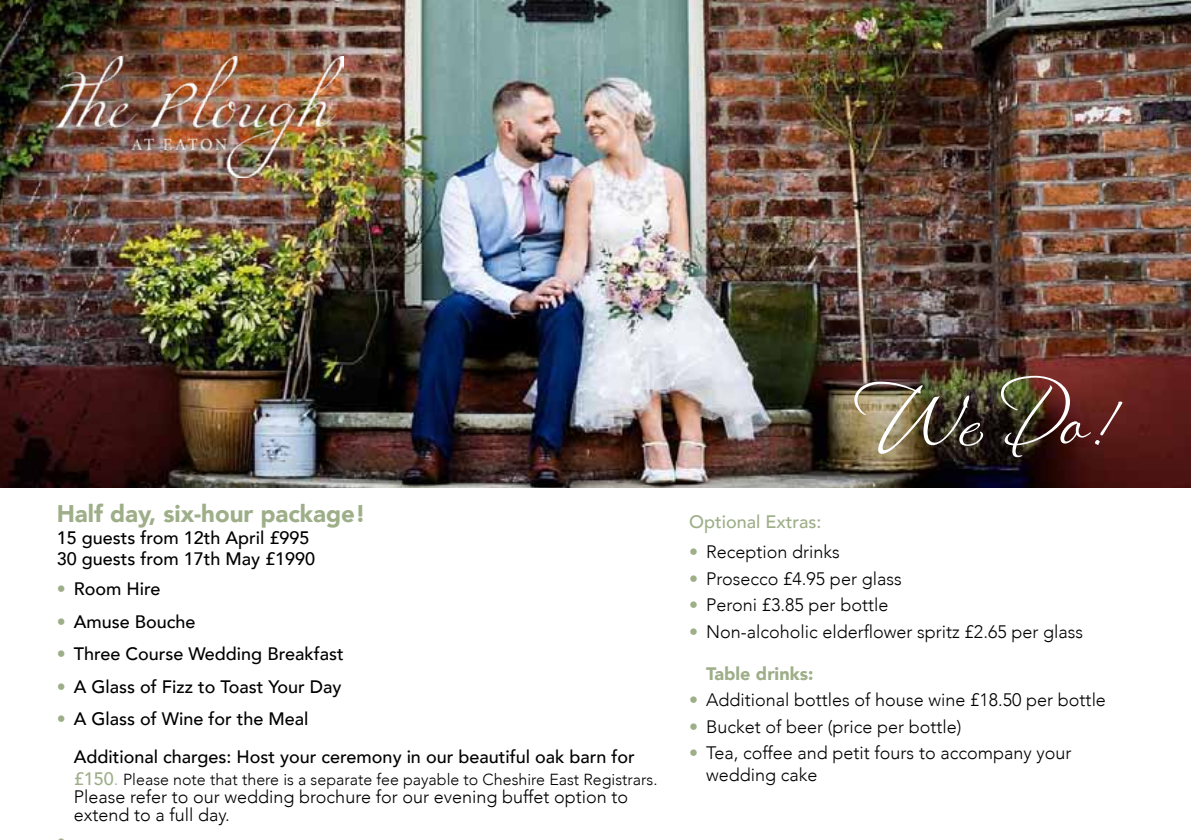
<style>
.page{position:relative;width:1191px;height:840px;background:#fff}
.page>*{position:absolute;margin:0;border:0;box-sizing:border-box;transform-origin:0 0}
.t1{font:96px "Montague Script";color:#fff}
.t2{font:900 24px "Avenir";color:#9dae88}
.t3{font:300 18px/18px "Avenir";color:#000}
.t4{font:500 18px/21.6px "Avenir";color:#000}
.t5{font:500 18px "Avenir";color:#9dae88}
.t6{font:900 18px "Avenir";color:#9dae88}
.t7{font:300 16px "Avenir";color:#000}
.s1{color:#9dae88}
.s2{font-weight:500;font-size:18px;color:#9dae88}
.s3{font-size:18px;color:#9dae88}
</style>
<div class="page">
<img style="left:0;top:0;width:1191px;height:487px">
<img style="left:57px;top:57px;width:287px;height:120px">
<h2 class="t2" style="left:57px;top:493px;width:310px">Half day, six-hour package!</h2>
<p class="t4" style="left:57px;top:525px;width:260px">15 guests from 12th April £995<br>30 guests from 17th May £1990</p>
<p class="t4" style="left:57px;top:576px;width:105px"><span class="s1">•</span> Room Hire</p>
<p class="t4" style="left:57px;top:609px;width:140px"><span class="s1">•</span> Amuse Bouche</p>
<p class="t4" style="left:57px;top:641px;width:288px"><span class="s1">•</span> Three Course Wedding Breakfast</p>
<p class="t4" style="left:57px;top:674px;width:286px"><span class="s1">•</span> A Glass of Fizz to Toast Your Day</p>
<p class="t4" style="left:74px;top:698px;width:562px;line-height:38px;text-indent:-17px"><span class="s1">•</span> A Glass of Wine for the Meal<br>Additional charges: Host your ceremony in our beautiful oak barn for</p>
<p class="t7" style="left:74px;top:770px;width:585px"><span class="s2">£150</span><span class="s3">.</span> Please note that there is a separate fee payable to Cheshire East Registrars.</p>
<p class="t3" style="left:74px;top:787px;width:556px">Please refer to our wedding brochure for our evening buffet option to extend to a full day.</p>
<h1 class="t1" style="left:856px;top:353px;width:266px">We Do!</h1>
<p class="t5" style="left:689px;top:506px;width:134px">Optional Extras:</p>
<p class="t3" style="left:689px;top:542px;width:152px"><span class="s1">•</span> Reception drinks</p>
<p class="t3" style="left:689px;top:569px;width:214px"><span class="s1">•</span> Prosecco £4.95 per glass</p>
<p class="t3" style="left:689px;top:595px;width:201px"><span class="s1">•</span> Peroni £3.85 per bottle</p>
<p class="t3" style="left:689px;top:622px;width:395px"><span class="s1">•</span> Non-alcoholic elderflower spritz £2.65 per glass</p>
<p class="t6" style="left:706px;top:657px;width:109px">Table drinks:</p>
<p class="t3" style="left:689px;top:690px;width:418px"><span class="s1">•</span> Additional bottles of house wine £18.50 per bottle</p>
<p class="t3" style="left:689px;top:717px;width:274px"><span class="s1">•</span> Bucket of beer (price per bottle)</p>
<p class="t3" style="left:706px;top:741px;width:367px;line-height:21.6px;text-indent:-17px"><span class="s1">•</span> Tea, coffee and petit fours to accompany your wedding cake</p>
</div>
